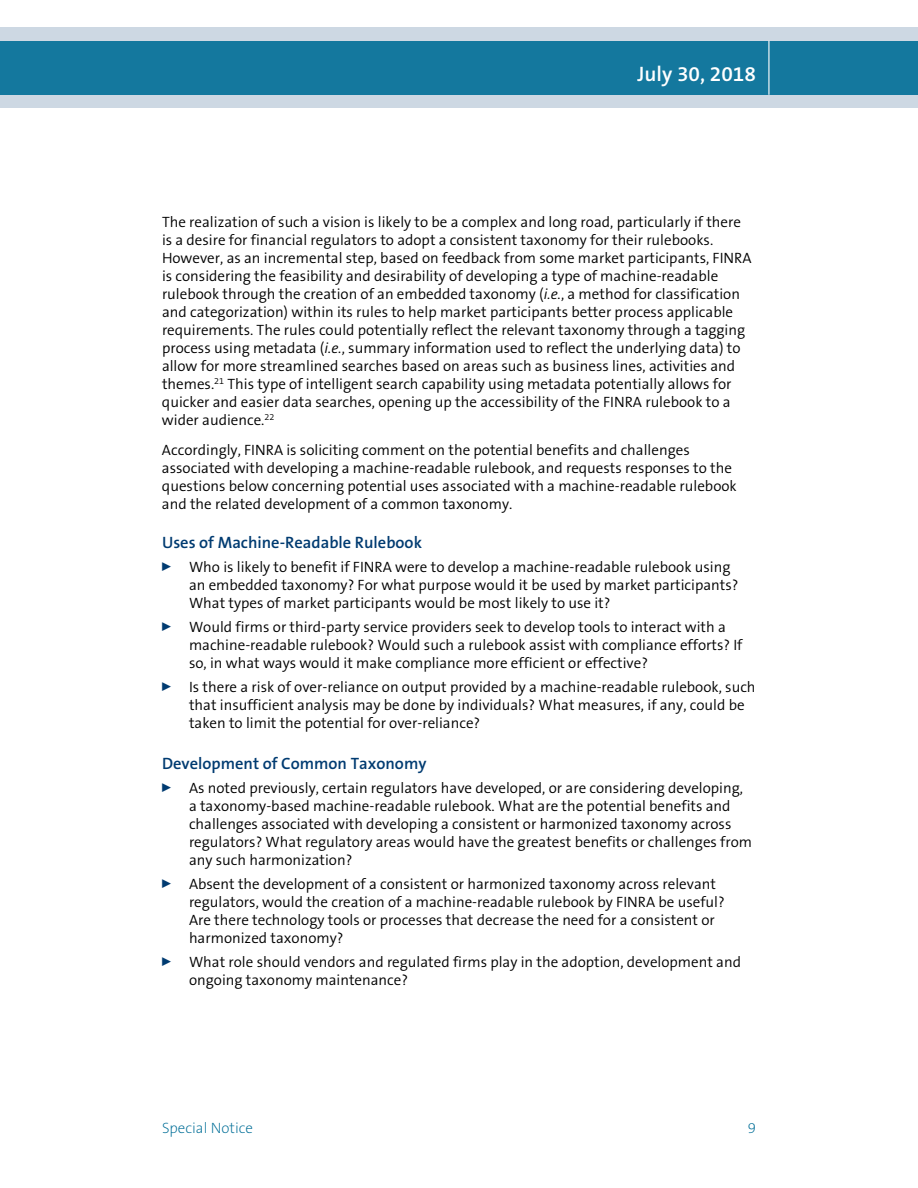
<style>
.page{position:relative;width:918px;height:1188px;background:#fff}
.page>*{position:absolute;margin:0;border:0;box-sizing:border-box;transform-origin:0 0}
.t1{font:600 21px "The Sans B6";color:#fff}
.t2{font:600 16.5px "The Sans B6";color:#003b71}
.t3{font:300 15px/18px "The Sans B4";color:#000}
.t4{font:200 15px "The Sans B2";color:#006e97}
.s1{font-style:italic}
</style>
<div class="page">
<div style="left:0;top:27px;width:918px;height:81px;background:#cdd8e3"></div>
<div style="left:0;top:41px;width:918px;height:54px;background:#14789e"></div>
<hr style="left:0;top:27px;width:1px;height:81px;background:#003b71">
<hr style="left:768px;top:41px;width:2px;height:54px;background:#fff">
<h1 class="t1" style="left:638px;top:62px;width:120px">July 30, 2018</h1>
<p class="t3" style="left:162px;top:213px;width:591px">The realization of such a vision is likely to be a complex and long road, particularly if there is a desire for financial regulators to adopt a consistent taxonomy for their rulebooks.<br>However, as an incremental step, based on feedback from some market participants, FINRA is considering the feasibility and desirability of developing a type of machine-readable rulebook through the creation of an embedded taxonomy (<span class="s1">i.e.</span>, a method for classification and categorization) within its rules to help market participants better process applicable requirements. The rules could potentially reflect the relevant taxonomy through a tagging process using metadata (<span class="s1">i.e.</span>, summary information used to reflect the underlying data) to allow for more streamlined searches based on areas such as business lines, activities and themes.<sup>21</sup> This type of intelligent search capability using metadata potentially allows for quicker and easier data searches, opening up the accessibility of the FINRA rulebook to a wider audience.<sup>22</sup></p>
<p class="t3" style="left:162px;top:441px;width:576px">Accordingly, FINRA is soliciting comment on the potential benefits and challenges associated with developing a machine-readable rulebook, and requests responses to the questions below concerning potential uses associated with a machine-readable rulebook and the related development of a common taxonomy.</p>
<p class="t2" style="left:162px;top:533px;width:262px">Uses of Machine-Readable Rulebook</p>
<p class="t3" style="left:189px;top:558px;width:551px;text-indent:-27px"><sup>0</sup> Who is likely to benefit if FINRA were to develop a machine-readable rulebook using an embedded taxonomy? For what purpose would it be used by market participants?<br>What types of market participants would be most likely to use it?</p>
<p class="t3" style="left:189px;top:618px;width:555px;text-indent:-27px"><sup>0</sup> Would firms or third-party service providers seek to develop tools to interact with a machine-readable rulebook? Would such a rulebook assist with compliance efforts? If so, in what ways would it make compliance more efficient or effective?</p>
<p class="t3" style="left:189px;top:678px;width:568px;text-indent:-27px"><sup>0</sup> Is there a risk of over-reliance on output provided by a machine-readable rulebook, such that insufficient analysis may be done by individuals? What measures, if any, could be taken to limit the potential for over-reliance?</p>
<p class="t2" style="left:162px;top:755px;width:266px">Development of Common Taxonomy</p>
<p class="t3" style="left:189px;top:780px;width:565px;text-indent:-27px"><sup>0</sup> As noted previously, certain regulators have developed, or are considering developing, a taxonomy-based machine-readable rulebook. What are the potential benefits and challenges associated with developing a consistent or harmonized taxonomy across regulators? What regulatory areas would have the greatest benefits or challenges from any such harmonization?</p>
<p class="t3" style="left:189px;top:876px;width:537px;text-indent:-27px"><sup>0</sup> Absent the development of a consistent or harmonized taxonomy across relevant regulators, would the creation of a machine-readable rulebook by FINRA be useful?<br>Are there technology tools or processes that decrease the need for a consistent or harmonized taxonomy?</p>
<p class="t3" style="left:189px;top:954px;width:554px;text-indent:-27px"><sup>0</sup> What role should vendors and regulated firms play in the adoption, development and ongoing taxonomy maintenance?</p>
<p class="t4" style="left:162px;top:1120px;width:93px">Special Notice</p>
<p class="t4" style="left:748px;top:1120px;width:10px">9</p>
</div>
